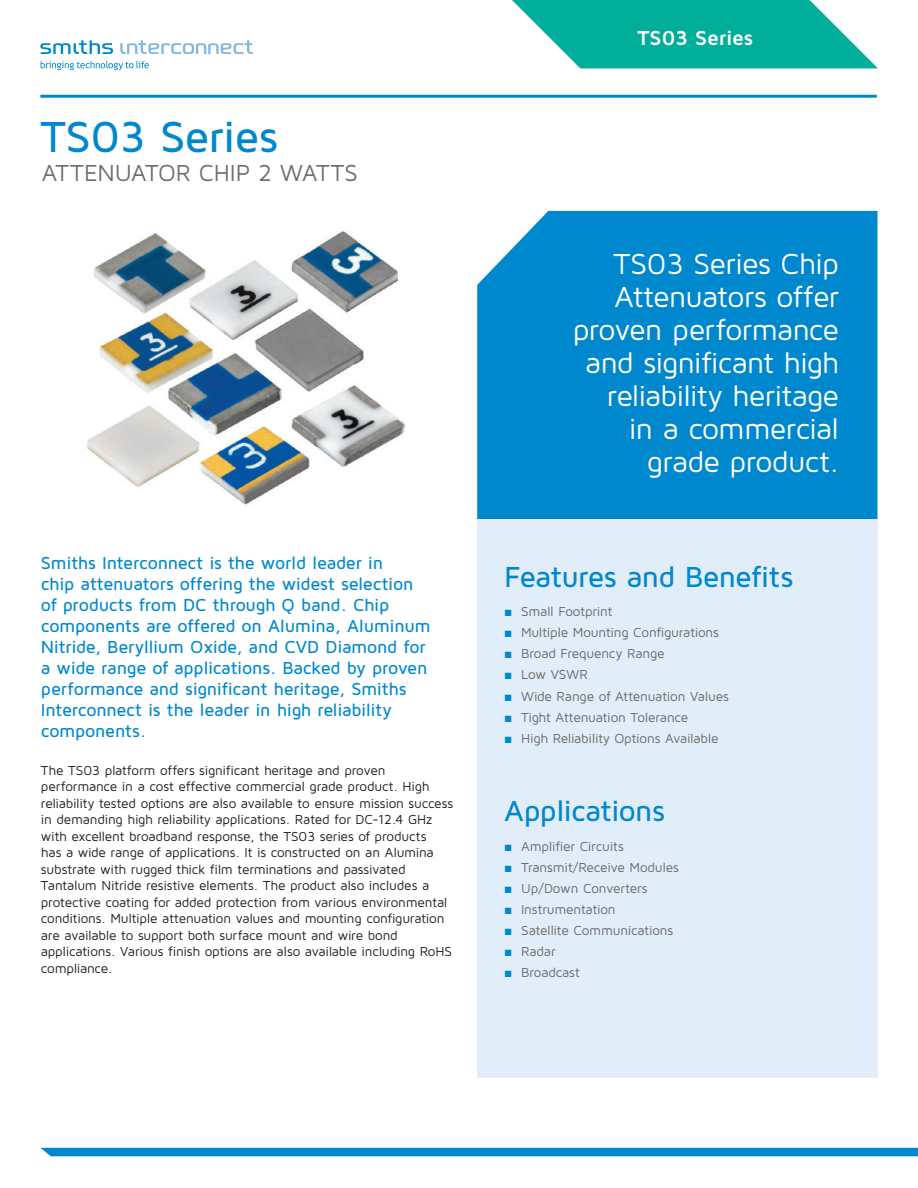
<style>
.page{position:relative;width:918px;height:1188px;background:#fff}
.page>*{position:absolute;margin:0;border:0;box-sizing:border-box;transform-origin:0 0}
.Titolo_1{font:500 45px "Maven Pro";letter-spacing:-.02em;color:#0088ce}
.Header_Medium{font:30px/33px "Maven Pro";letter-spacing:-.025em;color:#fff;text-align:right}
.Features_Bullet_HD{font:500 30px "Maven Pro";letter-spacing:-.025em;color:#0088ce}
.Sub_HD_Gray_1{font:24px "Maven Pro";letter-spacing:-.01em;color:#6c6d70}
.t1{font:700 21px "Maven Pro";letter-spacing:-.01em;color:#fff}
.Testo{font:500 18px/21px "Maven Pro";letter-spacing:-.015em;color:#0088ce}
.Body_Text{font:13.5px/16.5px "Maven Pro";letter-spacing:-.015em;color:#231f20}
.t2{font:13.5px "Maven Pro";letter-spacing:-.015em;color:#69696c}
.s1{font-family:"Arial";color:#0088ce}
</style>
<div class="page">
<svg style="left:40px;top:40px;width:73px;height:14px"></svg>
<svg style="left:120px;top:40px;width:133px;height:14px"></svg>
<svg style="left:41px;top:61px;width:108px;height:9px"></svg>
<svg style="left:512px;top:0;width:366px;height:68px"></svg>
<div style="left:41px;top:1148px;width:877px;height:8px;background:#0088ce"></div>
<div style="left:477px;top:211px;width:400px;height:308px;background:#0088ce"></div>
<div style="left:477px;top:519px;width:401px;height:559px;background:#e1edf8"></div>
<img style="left:87px;top:231px;width:319px;height:274px">
<hr style="left:40px;top:95px;width:837px;height:3px;background:#0088ce">
<p class="Titolo_1" style="left:40px;top:108px;width:239px">TS03 Series</p>
<p class="Sub_HD_Gray_1" style="left:42px;top:158px;width:318px">ATTENUATOR CHIP 2 WATTS</p>
<p class="Testo" style="left:41px;top:552px;width:391px">Smiths Interconnect is the world leader in<br>chip attenuators offering the widest selection of products from DC through Q band. Chip components are offered on Alumina, Aluminum Nitride, Beryllium Oxide, and CVD Diamond for a wide range of applications. Backed by proven performance and significant heritage, Smiths Interconnect is the leader in high reliability components.</p>
<p class="Body_Text" style="left:41px;top:761px;width:414px">The TS03 platform offers significant heritage and proven performance in a cost effective commercial grade product. High reliability tested options are also available to ensure mission success in demanding high reliability applications. Rated for DC-12.4 GHz with excellent broadband response, the TS03 series of products<br>has a wide range of applications. It is constructed on an Alumina substrate with rugged thick film terminations and passivated Tantalum Nitride resistive elements. The product also includes a protective coating for added protection from various environmental conditions. Multiple attenuation values and mounting configuration are available to support both surface mount and wire bond applications. Various finish options are also available including RoHS compliance.</p>
<h3 class="t1" style="left:638px;top:25px;width:117px">TS03 Series</h3>
<p class="Header_Medium" style="left:573px;top:246px;width:268px">TS03 Series Chip<br>Attenuators offer proven performance and significant high reliability heritage<br>in a commercial grade product.</p>
<p class="Features_Bullet_HD" style="left:504px;top:558px;width:291px">Features and Benefits</p>
<p class="t2" style="left:504px;top:603px;width:110px"><span class="s1">■</span> Small Footprint</p>
<p class="t2" style="left:504px;top:624px;width:216px"><span class="s1">■</span> Multiple Mounting Configurations</p>
<p class="t2" style="left:504px;top:645px;width:162px"><span class="s1">■</span> Broad Frequency Range</p>
<p class="t2" style="left:504px;top:666px;width:85px"><span class="s1">■</span> Low VSWR</p>
<p class="t2" style="left:504px;top:688px;width:226px"><span class="s1">■</span> Wide Range of Attenuation Values</p>
<p class="t2" style="left:504px;top:709px;width:185px"><span class="s1">■</span> Tight Attenuation Tolerance</p>
<p class="t2" style="left:504px;top:730px;width:216px"><span class="s1">■</span> High Reliability Options Available</p>
<p class="Features_Bullet_HD" style="left:504px;top:792px;width:163px">Applications</p>
<p class="t2" style="left:504px;top:838px;width:121px"><span class="s1">■</span> Amplifier Circuits</p>
<p class="t2" style="left:504px;top:859px;width:176px"><span class="s1">■</span> Transmit/Receive Modules</p>
<p class="t2" style="left:504px;top:880px;width:145px"><span class="s1">■</span> Up/Down Converters</p>
<p class="t2" style="left:504px;top:901px;width:113px"><span class="s1">■</span> Instrumentation</p>
<p class="t2" style="left:504px;top:922px;width:171px"><span class="s1">■</span> Satellite Communications</p>
<p class="t2" style="left:504px;top:943px;width:53px"><span class="s1">■</span> Radar</p>
<p class="t2" style="left:504px;top:964px;width:77px"><span class="s1">■</span> Broadcast</p>
</div>
